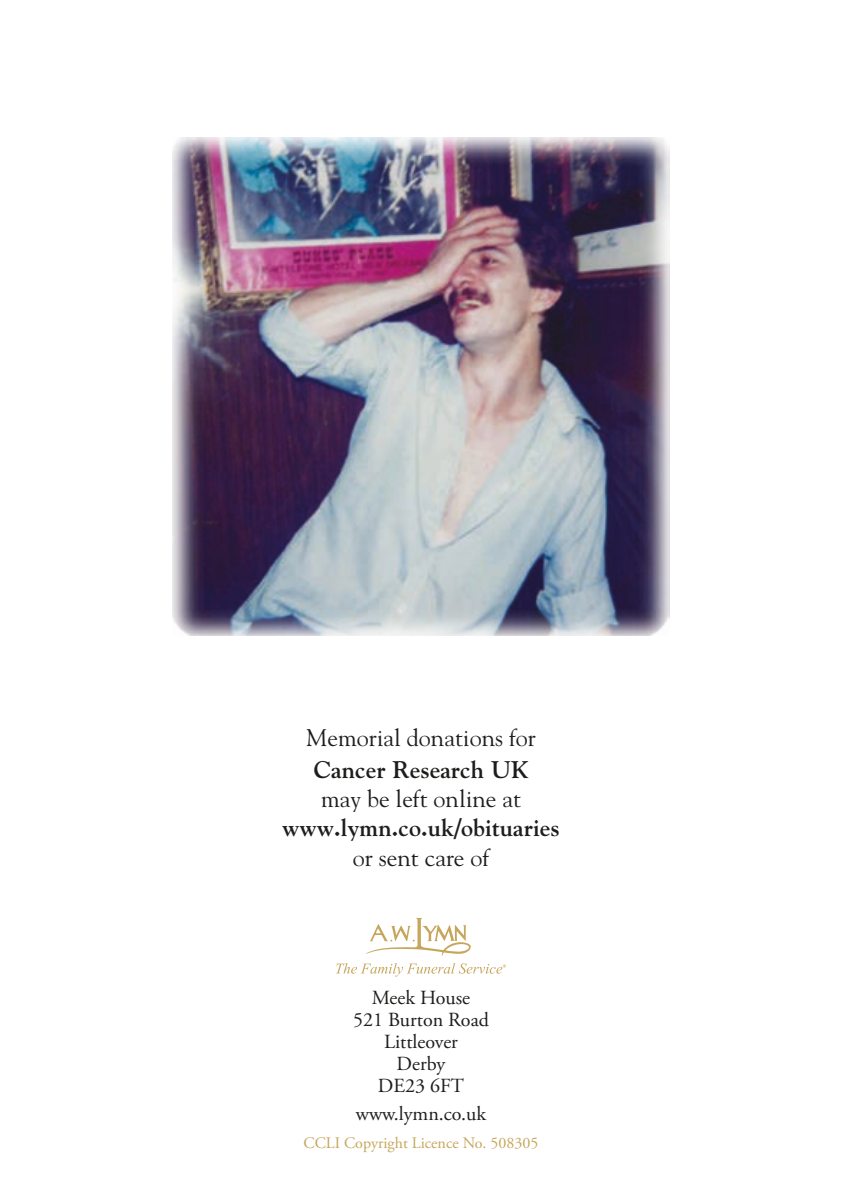
<style>
.page{position:relative;width:842px;height:1191px;background:#fff}
.page>*{position:absolute;margin:0;border:0;box-sizing:border-box;transform-origin:0 0}
.t1{font:24px "Goudy";color:#1d1d1b}
.t2{font:700 24px "Goudy";color:#1d1d1b}
.t3{font:20px/22px "Adobe Garamond Pro";color:#1d1d1b;text-align:center}
.t4{font:16px "Adobe Garamond Pro";color:#c6a65b}
</style>
<div class="page">
<svg style="left:336px;top:917px;width:170px;height:59px"></svg>
<img style="left:172px;top:137px;width:498px;height:498px">
<p class="t1" style="left:306px;top:723px;width:231px">Memorial donations for</p>
<p class="t2" style="left:314px;top:755px;width:216px">Cancer Research UK</p>
<p class="t1" style="left:321px;top:784px;width:201px">may be left online at</p>
<p class="t2" style="left:282px;top:813px;width:279px">www.lymn.co.uk/obituaries</p>
<p class="t1" style="left:353px;top:843px;width:138px">or sent care of</p>
<p class="t3" style="left:353px;top:987px;width:137px">Meek House<br>521 Burton Road<br>Littleover<br>Derby<br>DE23 6FT</p>
<p class="t3" style="left:356px;top:1103px;width:132px">www.lymn.co.uk</p>
<p class="t4" style="left:304px;top:1133px;width:236px">CCLI Copyright Licence No. 508305</p>
</div>
